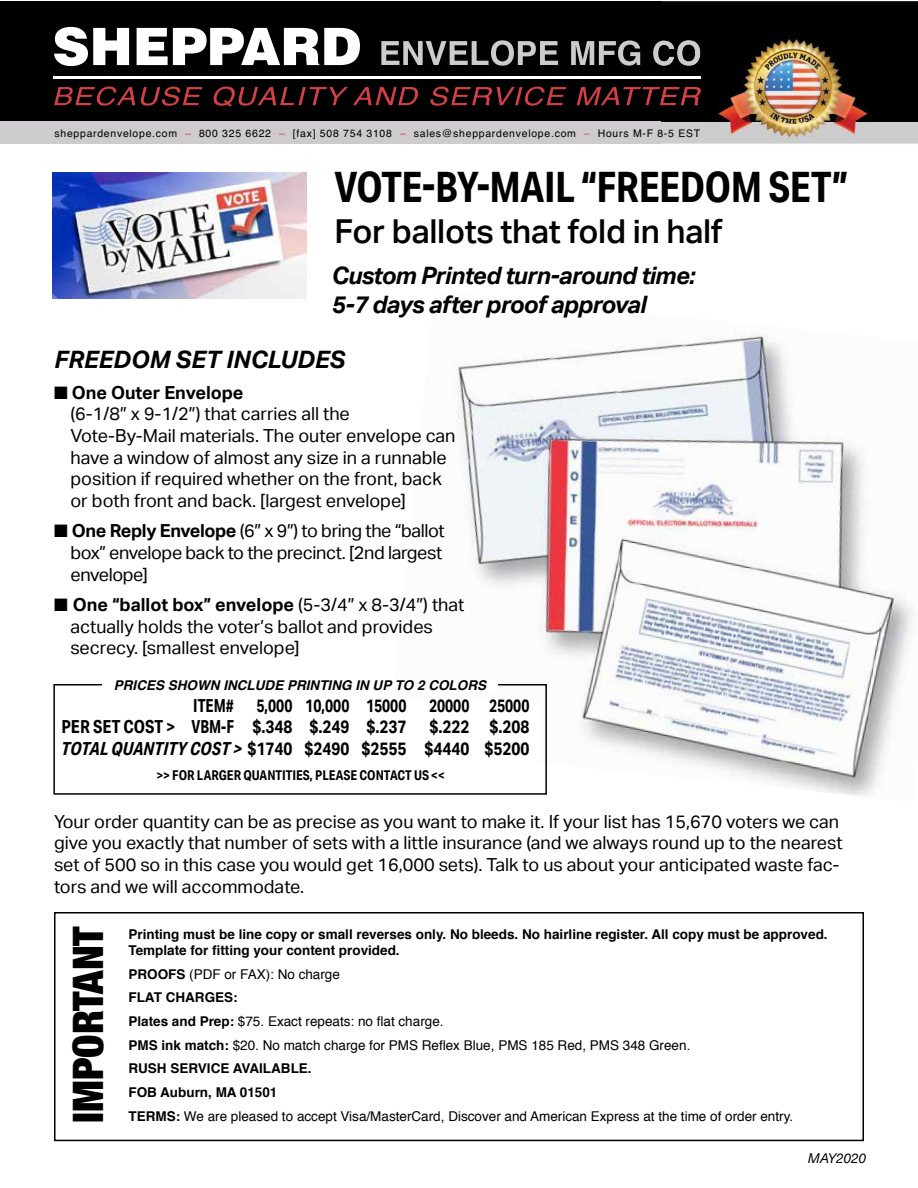
<style>
.page{position:relative;width:918px;height:1188px;background:#fff}
.page>*{position:absolute;margin:0;border:0;box-sizing:border-box;transform-origin:0 0}
.t1{font:700 42px "Aktiv Grotesk Cd";letter-spacing:-.01em;color:#000}
.t2{font:900 condensed 42px "Helvetica Neue";color:#000}
.t3{font:500 33px "Aktiv Grotesk";letter-spacing:-.01em;color:#000}
.t4{font:italic 700 24px/28.8px "Aktiv Grotesk";letter-spacing:-.025em;color:#000}
.t5{font:italic 700 24px "Aktiv Grotesk";color:#000}
.t6{font:18px/21.6px "Aktiv Grotesk";color:#000}
.t7{font:18px/21.6px "Aktiv Grotesk";letter-spacing:-.02em;color:#000}
.t8{font:700 18px/21.6px "Aktiv Grotesk Cd";color:#000;text-align:right}
.t9{font:700 18px "Aktiv Grotesk Cd";color:#000;scale:.9 1}
.t10{font:13.5px/23.7px "Helvetica";color:#000}
.t11{font:700 13.5px/16.2px "Helvetica";color:#000}
.t12{font:700 13.5px "Aktiv Grotesk Cd";color:#000}
.t13{font:italic 700 13.5px "Helvetica";color:#000}
.t14{font:italic 13.5px "Helvetica Neue";color:#000}
.t15{font:10.5px "Helvetica";letter-spacing:.07em;color:#000}
.s1{color:#d44045}
.s2{font-weight:700}
.s3{font-style:italic}
</style>
<div class="page">
<div style="left:0;top:115px;width:918px;height:28px;background:#cdcbcd"></div>
<div style="left:0;top:1px;width:918px;height:120px;background:#000"></div>
<svg style="left:54px;top:27px;width:75px;height:39px"></svg>
<svg style="left:137px;top:28px;width:223px;height:37px"></svg>
<svg style="left:381px;top:40px;width:177px;height:26px"></svg>
<svg style="left:571px;top:40px;width:69px;height:26px"></svg>
<svg style="left:653px;top:41px;width:8px;height:25px"></svg>
<svg style="left:54px;top:87px;width:81px;height:19px"></svg>
<svg style="left:141px;top:87px;width:61px;height:19px"></svg>
<svg style="left:213px;top:87px;width:205px;height:20px"></svg>
<svg style="left:430px;top:87px;width:136px;height:19px"></svg>
<hr style="left:54px;top:76px;width:646px;height:2px;background:#fff">
<img style="left:661px;top:1px;width:257px;height:142px">
<img style="left:661px;top:41px;width:13px;height:25px">
<img style="left:677px;top:40px;width:23px;height:26px">
<svg style="left:577px;top:87px;width:124px;height:18px"></svg>
<img style="left:661px;top:76px;width:39px;height:2px">
<img style="left:661px;top:129px;width:39px;height:8px">
<img style="left:457px;top:333px;width:456px;height:463px">
<img style="left:53px;top:172px;width:253px;height:127px">
<div style="left:54px;top:912px;width:810px;height:229px;border:2px solid #000"></div>
<div style="left:53px;top:684px;width:494px;height:111px;border:2px solid #000"></div>
<div style="left:62px;top:699px;width:476px;height:90px;background:#fff"></div>
<div style="left:102px;top:680px;width:396px;height:13px;background:#fff"></div>
<p class="t15" style="left:55px;top:125px;width:647px">sheppardenvelope.com <span class="s1">–</span> 800 325 6622 <span class="s1">–</span> [fax] 508 754 3108 <span class="s1">–</span> sales@sheppardenvelope.com <span class="s1">–</span> Hours M-F 8-5 EST</p>
<h1 class="t1" style="left:334px;top:161px;width:515px">VOTE-BY-MAIL “FREEDOM SET”</h1>
<h2 class="t3" style="left:334px;top:213px;width:390px">For ballots that fold in half</h2>
<h3 class="t4" style="left:332px;top:262px;width:365px">Custom Printed turn-around time:<br>5-7 days after proof approval</h3>
<h3 class="t5" style="left:54px;top:346px;width:293px">FREEDOM SET INCLUDES</h3>
<p class="t6" style="left:71px;top:382px;width:387px;text-indent:-17px">■ <span class="s2">One Outer Envelope<br></span>(6-1/8″ x 9-1/2″) that carries all the Vote-By-Mail materials. The outer envelope can have a window of almost any size in a runnable position if required whether on the front, back or both front and back. [largest envelope]</p>
<p class="t7" style="left:71px;top:520px;width:376px;text-indent:-17px">■ <span class="s2">One Reply Envelope</span> (6″ x 9″) to bring the “ballot box” envelope back to the precinct. [2nd largest envelope]</p>
<p class="t6" style="left:71px;top:594px;width:395px;text-indent:-17px">■ <span class="s2">One “ballot box” envelope</span> (5-3/4″ x 8-3/4″) that actually holds the voter’s ballot and provides secrecy. [smallest envelope]</p>
<p class="t13" style="left:114px;top:674px;width:374px">PRICES SHOWN INCLUDE PRINTING IN UP TO 2 COLORS</p>
<p class="t9" style="left:193px;top:694px;width:238px">ITEM# 5,000 10,000 15000</p>
<p class="t9" style="left:429px;top:694px;width:113px">20000 25000</p>
<p class="t8" style="left:62px;top:716px;width:347px">PER SET COST &gt; VBM-F $.348 $.249 $.237</p>
<p class="t8" style="left:62px;top:716px;width:470px">$.222 $.208<br><span class="s3">TOTAL QUANTITY COST &gt;</span> $1740 $2490 $2555 $4440 $5200</p>
<p class="t12" style="left:157px;top:767px;width:290px">&gt;&gt; FOR LARGER QUANTITIES, PLEASE CONTACT US &lt;&lt;</p>
<p class="t6" style="left:54px;top:811px;width:790px">Your order quantity can be as precise as you want to make it. If your list has 15,670 voters we can give you exactly that number of sets with a little insurance (and we always round up to the nearest set of 500 so in this case you would get 16,000 sets). Talk to us about your anticipated waste fac&shy;tors and we will accommodate.</p>
<p class="t11" style="left:128px;top:926px;width:701px">Printing must be line copy or small reverses only. No bleeds. No hairline register. All copy must be approved.<br>Template for fitting your content provided.</p>
<p class="t10" style="left:128px;top:962px;width:563px"><span class="s2">PROOFS</span> (PDF or FAX): No charge<br><span class="s2">FLAT CHARGES:<br>Plates and Prep:</span> $75. Exact repeats: no flat charge.<br><span class="s2">PMS ink match:</span> $20. No match charge for PMS Reflex Blue, PMS 185 Red, PMS 348 Green.<br><span class="s2">RUSH SERVICE AVAILABLE.<br>FOB Auburn, MA 01501</span></p>
<h1 class="t2" style="left:54px;top:1123px;width:198px;rotate:-90deg">IMPORTANT</h1>
<p class="t10" style="left:128px;top:1105px;width:666px"><span class="s2">TERMS:</span> We are pleased to accept Visa/MasterCard, Discover and American Express at the time of order entry.</p>
<p class="t14" style="left:808px;top:1148px;width:60px">MAY2020</p>
</div>
